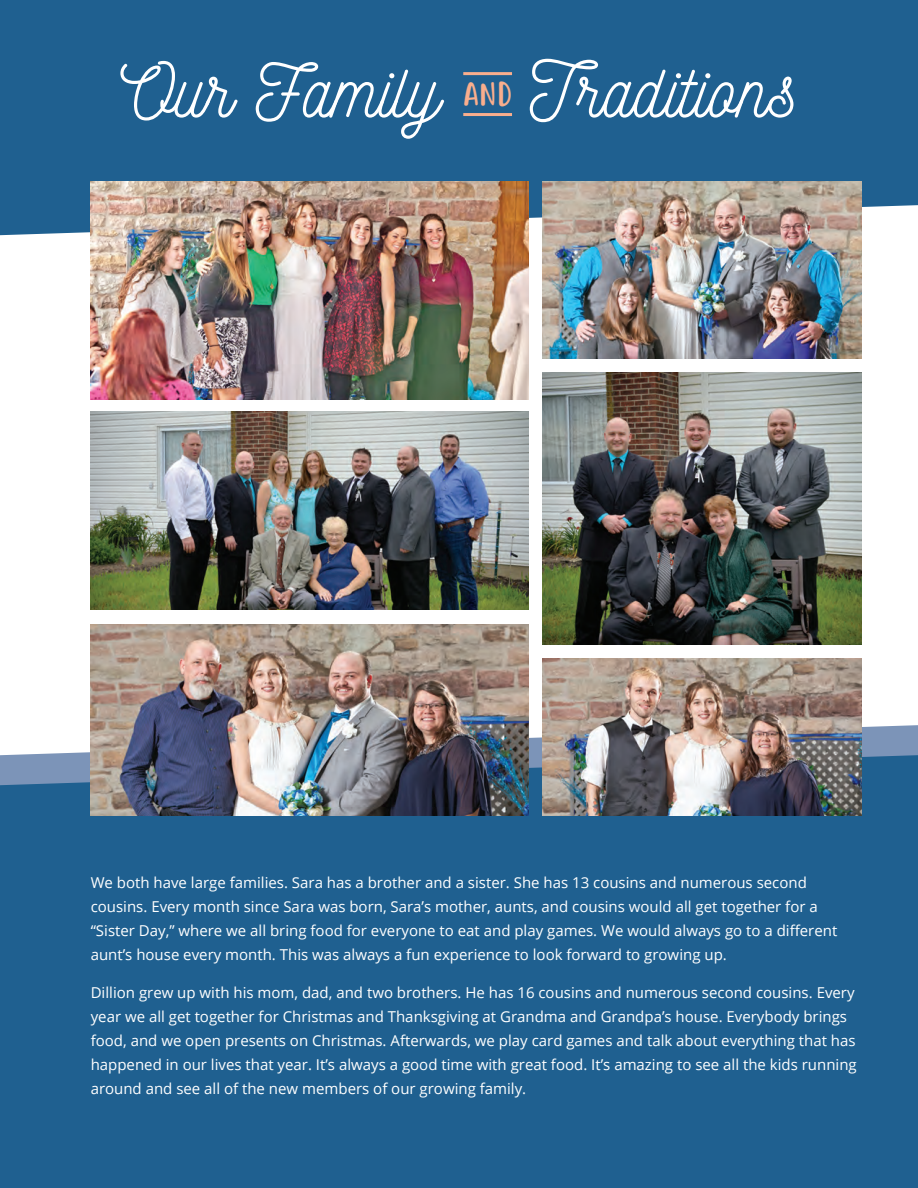
<style>
.page{position:relative;width:918px;height:1188px;background:#fff}
.page>*{position:absolute;margin:0;border:0;box-sizing:border-box;transform-origin:0 0}
.t1{font:75px "Nickainley";color:#fff}
.t2{font:31.5px "Justtellmewhat";color:#f9ae8d}
.t3{font:15px/24px "Open Sans";color:#fff}
</style>
<div class="page">
<div style="left:0;top:0;width:918px;height:235px;background:#1f6090"></div>
<div style="left:0;top:755px;width:918px;height:433px;background:#1f6090"></div>
<img style="left:542px;top:372px;width:319px;height:272px">
<img style="left:542px;top:659px;width:319px;height:156px">
<img style="left:91px;top:181px;width:438px;height:219px">
<img style="left:91px;top:624px;width:438px;height:191px">
<img style="left:91px;top:412px;width:438px;height:198px">
<img style="left:542px;top:182px;width:319px;height:177px">
<hr style="left:463px;top:72px;width:49px;height:3px;background:#f9ae8d">
<hr style="left:463px;top:113px;width:49px;height:3px;background:#f9ae8d">
<h1 class="t1" style="left:120px;top:43px;width:679px">Our Family Traditions</h1>
<h2 class="t2" style="left:463px;top:76px;width:50px">AND</h2>
<p class="t3" style="left:91px;top:870px;width:748px">We both have large families. Sara has a brother and a sister. She has 13 cousins and numerous second cousins. Every month since Sara was born, Sara’s mother, aunts, and cousins would all get together for a “Sister Day,” where we all bring food for everyone to eat and play games. We would always go to a different aunt’s house every month. This was always a fun experience to look forward to growing up.</p>
<p class="t3" style="left:91px;top:980px;width:768px">Dillion grew up with his mom, dad, and two brothers. He has 16 cousins and numerous second cousins. Every year we all get together for Christmas and Thanksgiving at Grandma and Grandpa’s house. Everybody brings food, and we open presents on Christmas. Afterwards, we play card games and talk about everything that has happened in our lives that year. It’s always a good time with great food. It’s amazing to see all the kids running around and see all of the new members of our growing family.</p>
</div>
